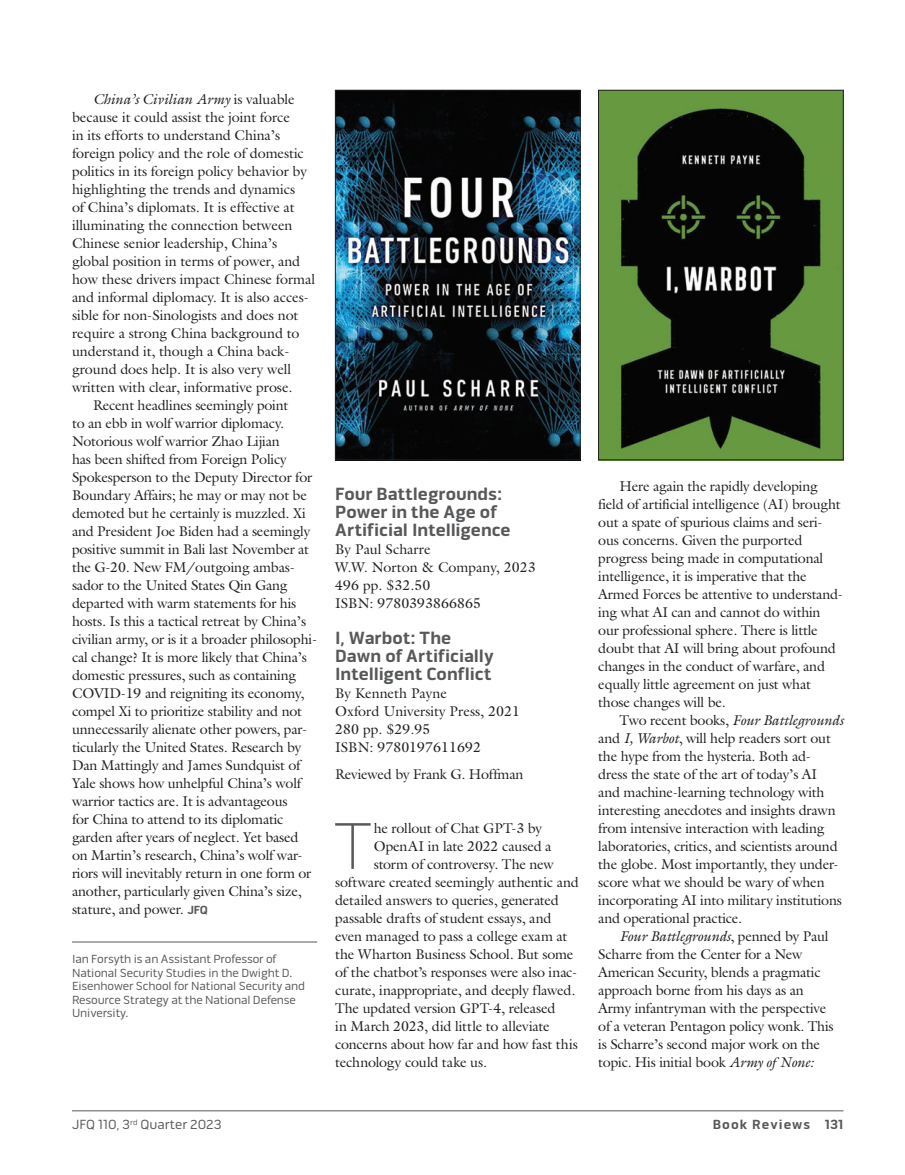
<style>
.page{position:relative;width:905px;height:1175px;background:#fff}
.page>*{position:absolute;margin:0;border:0;box-sizing:border-box;transform-origin:0 0}
.book_review_drop_cap{font:100 67.2px "Pill Gothic 600 mg";color:#57585a}
.subhead_a{font:700 18px/18px "Pill Gothic 600 mg";color:#57585a}
.body_text{font:14.25px/18px "Galliard Std";letter-spacing:-.015em;color:#231f20}
.book_review_drop_cap-2{font:14.25px "Galliard Std";letter-spacing:-.015em;color:#231f20}
.paragraph_after_sub{font:14.25px "Galliard Std";color:#231f20}
.book_review_by_line{font:14.25px "Galliard Std";letter-spacing:-.015em;color:#231f20}
.t1{font:13.5px "Pill Gothic 600 mg";color:#57585a}
.t2{font:700 13.5px "Pill Gothic 600 mg";letter-spacing:.075em;color:#57585a}
.author_bio{font:12px/13.5px "Pill Gothic 600 mg";letter-spacing:-.01em;color:#57585a}
.s1{font-style:italic}
.s2{font-family:"Pill Gothic 600 mg";font-weight:700;font-size:12px;color:#57585a}
</style>
<div class="page">
<hr style="left:72px;top:1110px;width:771px;height:1px;background:#57585a">
<hr style="left:72px;top:941px;width:245px;height:1px;background:#57585a">
<img style="left:600px;top:92px;width:241px;height:366px">
<div style="left:598px;top:90px;width:245px;height:370px;border:1px solid #231f20"></div>
<img style="left:337px;top:92px;width:241px;height:366px">
<div style="left:335px;top:90px;width:245px;height:370px;border:1px solid #231f20"></div>
<p class="body_text" style="left:72px;top:89px;width:244px;text-indent:21px"><span class="s1">China’s Civilian Army</span> is valuable because it could assist the joint force<br>in its efforts to understand China’s foreign policy and the role of domestic politics in its foreign policy behavior by highlighting the trends and dynamics<br>of China’s diplomats. It is effective at illuminating the connection between Chinese senior leadership, China’s global position in terms of power, and how these drivers impact Chinese formal and informal diplomacy. It is also acces&shy;sible for non-Sinologists and does not require a strong China background to understand it, though a China back&shy;ground does help. It is also very well written with clear, informative prose.</p>
<p class="body_text" style="left:72px;top:395px;width:247px;text-indent:21px">Recent headlines seemingly point<br>to an ebb in wolf warrior diplomacy.<br>Notorious wolf warrior Zhao Lijian<br>has been shifted from Foreign Policy Spokesperson to the Deputy Director for Boundary Affairs; he may or may not be demoted but he certainly is muzzled. Xi and President Joe Biden had a seemingly positive summit in Bali last November at the G-20. New FM/outgoing ambas&shy;sador to the United States Qin Gang departed with warm statements for his hosts. Is this a tactical retreat by China’s civilian army, or is it a broader philosophi&shy;cal change? It is more likely that China’s domestic pressures, such as containing COVID-19 and reigniting its economy, compel Xi to prioritize stability and not unnecessarily alienate other powers, par&shy;ticularly the United States. Research by Dan Mattingly and James Sundquist of Yale shows how unhelpful China’s wolf warrior tactics are. It is advantageous<br>for China to attend to its diplomatic garden after years of neglect. Yet based on Martin’s research, China’s wolf war&shy;riors will inevitably return in one form or another, particularly given China’s size, stature, and power. <span class="s2">JFQ</span></p>
<p class="author_bio" style="left:72px;top:952px;width:234px">Ian Forsyth is an Assistant Professor of National Security Studies in the Dwight D.<br>Eisenhower School for National Security and Resource Strategy at the National Defense University.</p>
<p class="subhead_a" style="left:335px;top:485px;width:177px">Four Battlegrounds:<br>Power in the Age of<br>Artificial Intelligence</p>
<p class="paragraph_after_sub" style="left:335px;top:540px;width:97px">By Paul Scharre</p>
<p class="paragraph_after_sub" style="left:335px;top:558px;width:202px">W.W. Norton &amp; Company, 2023</p>
<p class="paragraph_after_sub" style="left:335px;top:576px;width:97px">496 pp. $32.50</p>
<p class="paragraph_after_sub" style="left:335px;top:594px;width:147px">ISBN: 9780393866865</p>
<p class="subhead_a" style="left:335px;top:629px;width:160px">I, Warbot: The<br>Dawn of Artificially<br>Intelligent Conflict</p>
<p class="paragraph_after_sub" style="left:335px;top:684px;width:113px">By Kenneth Payne</p>
<p class="paragraph_after_sub" style="left:335px;top:702px;width:186px">Oxford University Press, 2021</p>
<p class="paragraph_after_sub" style="left:335px;top:720px;width:97px">280 pp. $29.95</p>
<p class="paragraph_after_sub" style="left:335px;top:738px;width:147px">ISBN: 9780197611692</p>
<p class="book_review_by_line" style="left:335px;top:765px;width:190px">Reviewed by Frank G. Hoffman</p>
<p class="book_review_drop_cap" style="left:334px;top:808px;width:40px">T</p>
<p class="book_review_drop_cap-2" style="left:373px;top:819px;width:170px">he rollout of Chat GPT-3 by</p>
<p class="book_review_drop_cap-2" style="left:373px;top:837px;width:179px">OpenAI in late 2022 caused a</p>
<p class="book_review_drop_cap-2" style="left:373px;top:855px;width:182px">storm of controversy. The new</p>
<p class="book_review_drop_cap-2" style="left:335px;top:873px;width:245px">software created seemingly authentic and</p>
<p class="book_review_drop_cap-2" style="left:335px;top:891px;width:225px">detailed answers to queries, generated</p>
<p class="book_review_drop_cap-2" style="left:335px;top:909px;width:218px">passable drafts of student essays, and</p>
<p class="book_review_drop_cap-2" style="left:335px;top:927px;width:234px">even managed to pass a college exam at</p>
<p class="book_review_drop_cap-2" style="left:335px;top:945px;width:239px">the Wharton Business School. But some</p>
<p class="book_review_drop_cap-2" style="left:335px;top:963px;width:243px">of the chatbot’s responses were also inac-</p>
<p class="book_review_drop_cap-2" style="left:335px;top:981px;width:242px">curate, inappropriate, and deeply flawed.</p>
<p class="book_review_drop_cap-2" style="left:335px;top:999px;width:222px">The updated version GPT-4, released</p>
<p class="book_review_drop_cap-2" style="left:335px;top:1017px;width:216px">in March 2023, did little to alleviate</p>
<p class="book_review_drop_cap-2" style="left:335px;top:1035px;width:244px">concerns about how far and how fast this</p>
<p class="book_review_drop_cap-2" style="left:335px;top:1053px;width:153px">technology could take us.</p>
<p class="body_text" style="left:598px;top:476px;width:246px;text-indent:21px">Here again the rapidly developing field of artificial intelligence (AI) brought out a spate of spurious claims and seri&shy;ous concerns. Given the purported progress being made in computational intelligence, it is imperative that the Armed Forces be attentive to understand&shy;ing what AI can and cannot do within our professional sphere. There is little doubt that AI will bring about profound changes in the conduct of warfare, and equally little agreement on just what those changes will be.</p>
<p class="body_text" style="left:598px;top:710px;width:247px;text-indent:21px">Two recent books, <span class="s1">Four Battlegrounds </span>and <span class="s1">I, Warbot</span>, will help readers sort out the hype from the hysteria. Both ad&shy;dress the state of the art of today’s AI<br>and machine-learning technology with interesting anecdotes and insights drawn from intensive interaction with leading laboratories, critics, and scientists around the globe. Most importantly, they under&shy;score what we should be wary of when incorporating AI into military institutions and operational practice.</p>
<p class="body_text" style="left:598px;top:926px;width:237px;text-indent:21px"><span class="s1">Four Battlegrounds</span>, penned by Paul Scharre from the Center for a New American Security, blends a pragmatic approach borne from his days as an Army infantryman with the perspective of a veteran Pentagon policy wonk. This is Scharre’s second major work on the topic. His initial book <span class="s1">Army of None:</span></p>
<p class="t1" style="left:72px;top:1116px;width:151px">JFQ 110, 3<sup>rd</sup> Quarter 2023</p>
<p class="t2" style="left:712px;top:1116px;width:132px">Book Reviews 131</p>
</div>
